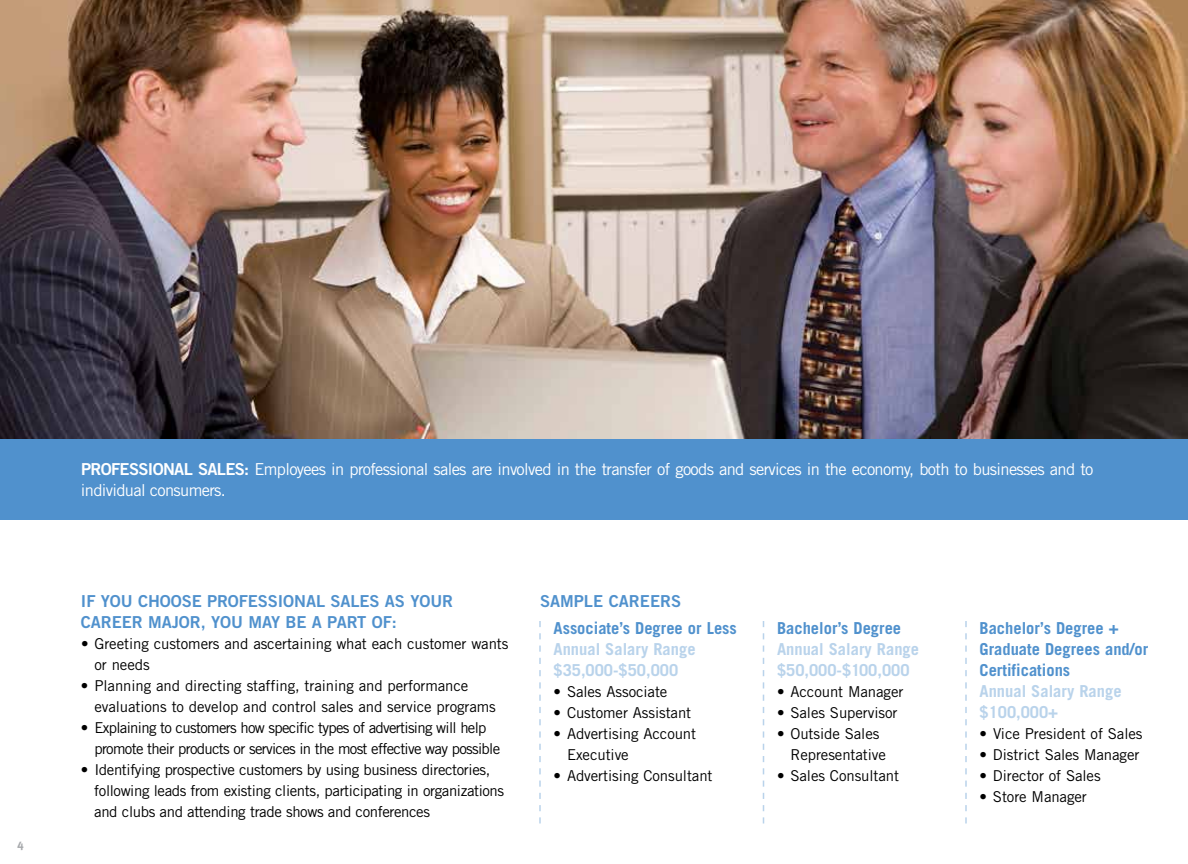
<style>
.page{position:relative;width:1188px;height:864px;background:#fff}
.page>*{position:absolute;margin:0;border:0;box-sizing:border-box;transform-origin:0 0}
.t1{font:16.5px "Trade Gothic";letter-spacing:-.04em;color:#fff}
.t2{font:700 16.5px/21px "Trade Gothic";color:#5091cd}
.t3{font:700 16.5px/21px "Trade Gothic";color:#b9d3eb}
.t4{font:16.5px "Trade Gothic Bold Two";color:#5091cd}
.t5{font:16.5px "Trade Gothic Bold Two";color:#fff}
.t6{font:15px/21px "Trade Gothic";letter-spacing:-.005em;color:#000}
.t7{font:15px/21px "Trade Gothic";letter-spacing:-.025em;color:#000}
.t8{font:15px/21px "Trade Gothic";letter-spacing:-.045em;color:#000}
.t9{font:700 12px "Meta";color:#a7a9ac}
.s1{font-family:"Trade Gothic Bold Two"}
</style>
<div class="page">
<div style="left:0;top:439px;width:1188px;height:81px;background:#5091cd"></div>
<svg style="left:539px;top:621px;width:2px;height:203px"></svg>
<svg style="left:763px;top:621px;width:1px;height:203px"></svg>
<svg style="left:965px;top:621px;width:2px;height:203px"></svg>
<img style="left:0;top:0;width:1188px;height:439px">
<p class="t9" style="left:17px;top:837px;width:8px">4</p>
<p class="t5" style="left:81px;top:459px;width:11px">PROFESSIONAL</p>
<p class="t5" style="left:198px;top:459px;width:11px">SALES</p>
<p class="t1" style="left:244px;top:460px;width:851px"><span class="s1">:</span> Employees in professional sales are involved in the transfer of goods and services in the economy, both to businesses and to</p>
<p class="t1" style="left:81px;top:481px;width:146px">individual consumers.</p>
<p class="t4" style="left:81px;top:591px;width:32px">IF YOU</p>
<p class="t4" style="left:138px;top:591px;width:22px">CHOOSE</p>
<p class="t4" style="left:207px;top:591px;width:11px">PROFESSIONAL</p>
<p class="t4" style="left:331px;top:591px;width:11px">SALES</p>
<p class="t4" style="left:385px;top:591px;width:37px">AS YOUR</p>
<p class="t4" style="left:81px;top:612px;width:22px">CAREER</p>
<p class="t4" style="left:148px;top:612px;width:12px">MAJOR</p>
<p class="t4" style="left:201px;top:612px;width:22px">, YOU</p>
<p class="t4" style="left:248px;top:612px;width:12px">MAY</p>
<p class="t4" style="left:286px;top:612px;width:113px">BE APART OF:</p>
<p class="t6" style="left:94px;top:633px;width:416px;text-indent:-13px">• Greeting customers and ascertaining what each customer wants or needs</p>
<p class="t6" style="left:94px;top:675px;width:403px;text-indent:-13px">• Planning and directing staffing, training and performance evaluations to develop and control sales and service programs</p>
<p class="t8" style="left:94px;top:717px;width:407px;text-indent:-13px">• Explaining to customers how specific types of advertising will help promote their products or services in the most effective way possible</p>
<p class="t7" style="left:94px;top:759px;width:411px;text-indent:-13px">• Identifying prospective customers by using business directories, following leads from existing clients, participating in organizations and clubs and attending trade shows and conferences</p>
<p class="t4" style="left:540px;top:591px;width:141px">SAMPLE CAREERS</p>
<p class="t2" style="left:554px;top:617px;width:185px">Associate’s Degree or Less</p>
<p class="t3" style="left:554px;top:638px;width:144px">Annual Salary Range $35,000-$50,000</p>
<p class="t6" style="left:554px;top:681px;width:115px">• Sales Associate</p>
<p class="t6" style="left:554px;top:702px;width:139px">• Customer Assistant</p>
<p class="t6" style="left:567px;top:723px;width:131px;text-indent:-14px">• Advertising Account<br>Executive</p>
<p class="t6" style="left:554px;top:765px;width:161px">• Advertising Consultant</p>
<p class="t2" style="left:777px;top:617px;width:126px">Bachelor’s Degree</p>
<p class="t3" style="left:777px;top:638px;width:144px">Annual Salary Range $50,000-$100,000</p>
<p class="t6" style="left:777px;top:681px;width:128px">• Account Manager</p>
<p class="t6" style="left:777px;top:702px;width:122px">• Sales Supervisor</p>
<p class="t6" style="left:790px;top:723px;width:97px;text-indent:-14px">• Outside Sales<br>Representative</p>
<p class="t6" style="left:777px;top:765px;width:124px">• Sales Consultant</p>
<p class="t2" style="left:980px;top:617px;width:170px">Bachelor’s Degree +<br>Graduate Degrees and/or<br>Certifications</p>
<p class="t3" style="left:980px;top:680px;width:144px">Annual Salary Range $100,000+</p>
<p class="t6" style="left:980px;top:723px;width:165px">• Vice President of Sales</p>
<p class="t6" style="left:979px;top:744px;width:161px">• District Sales Manager</p>
<p class="t6" style="left:979px;top:765px;width:123px">• Director of Sales</p>
<p class="t6" style="left:979px;top:786px;width:109px">• Store Manager</p>
</div>
